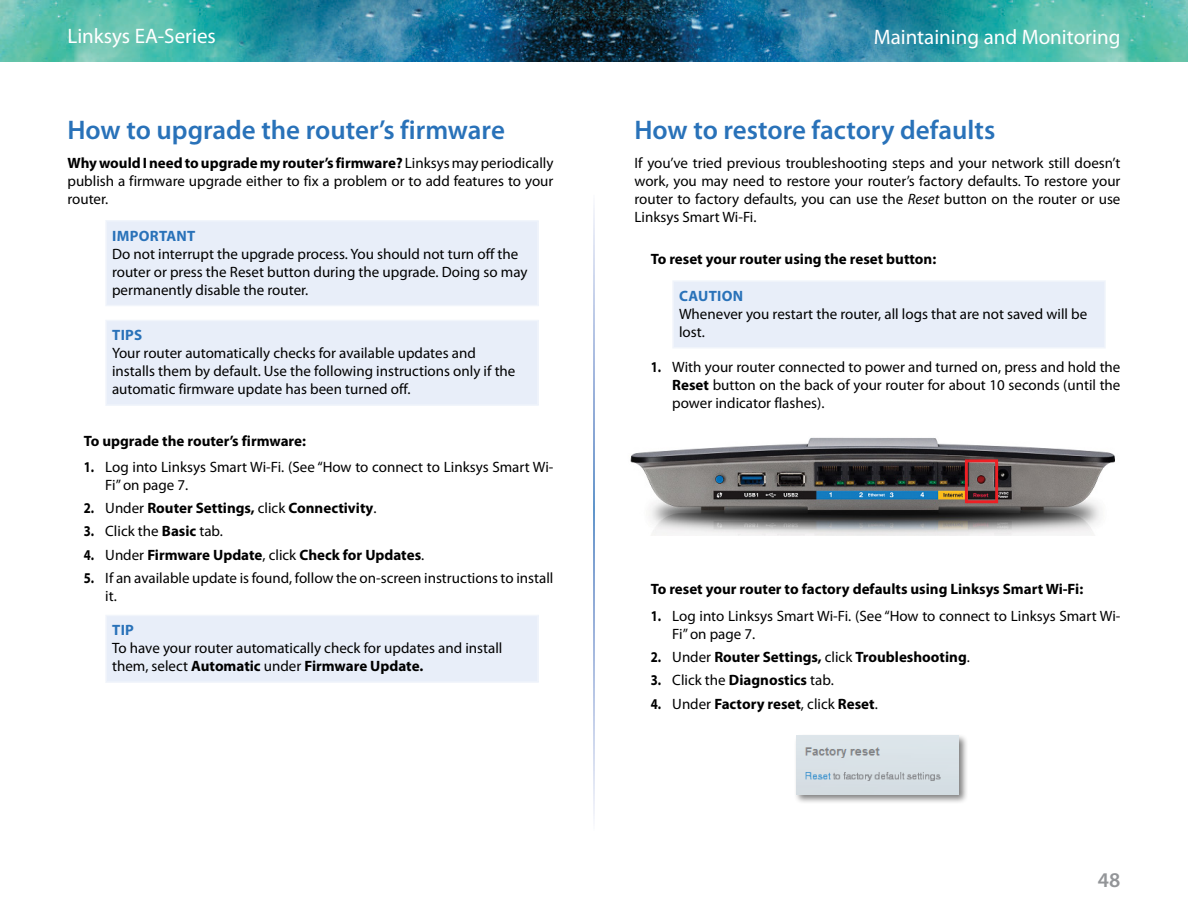
<style>
.page{position:relative;width:1188px;height:918px;background:#fff}
.page>*{position:absolute;margin:0;border:0;box-sizing:border-box;transform-origin:0 0}
.Heading1{font:600 27px "Myriad Pro";color:#2972b9}
.t1{font:21px "Myriad Pro";color:#fff}
.t2{font:600 21px "Myriad Pro";color:#939598}
.Body{font:15px/18px "Myriad Pro";color:#000;text-align:justify}
.Note_Body{font:15px/18px "Myriad Pro";color:#000}
.How_To{font:700 15px "Myriad Pro";color:#000;scale:.85 1}
.How_To-2{font:700 15px "Myriad Pro";color:#000}
.Note_Head{font:700 15px "Myriad Pro";letter-spacing:.02em;color:#2972b9}
.s1{font-weight:700}
.s2{font-weight:400}
.s3{font-style:italic}
</style>
<div class="page">
<img style="left:0;top:0;width:1188px;height:62px">
<div style="left:106px;top:221px;width:432px;height:84px;background:#e8eef9"></div>
<hr style="left:105px;top:220px;width:434px;height:2px;background:#f1f5fb">
<hr style="left:105px;top:222px;width:2px;height:83px;background:#f1f5fb">
<hr style="left:537px;top:222px;width:2px;height:83px;background:#f1f5fb">
<hr style="left:105px;top:305px;width:434px;height:1px;background:#f1f5fb">
<div style="left:106px;top:320px;width:432px;height:85px;background:#e8eef9"></div>
<hr style="left:105px;top:320px;width:434px;height:1px;background:#f1f5fb">
<hr style="left:105px;top:321px;width:2px;height:83px;background:#f1f5fb">
<hr style="left:537px;top:321px;width:2px;height:83px;background:#f1f5fb">
<hr style="left:105px;top:404px;width:434px;height:2px;background:#f1f5fb">
<div style="left:106px;top:615px;width:432px;height:67px;background:#e8eef9"></div>
<hr style="left:105px;top:615px;width:434px;height:1px;background:#f1f5fb">
<hr style="left:105px;top:616px;width:2px;height:65px;background:#f1f5fb">
<hr style="left:537px;top:616px;width:2px;height:65px;background:#f1f5fb">
<hr style="left:105px;top:681px;width:434px;height:2px;background:#f1f5fb">
<div style="left:673px;top:281px;width:432px;height:67px;background:#e8eef9"></div>
<hr style="left:672px;top:280px;width:434px;height:2px;background:#f1f5fb">
<hr style="left:672px;top:282px;width:2px;height:65px;background:#f1f5fb">
<hr style="left:1104px;top:282px;width:2px;height:65px;background:#f1f5fb">
<hr style="left:672px;top:347px;width:434px;height:2px;background:#f1f5fb">
<img style="left:630px;top:437px;width:485px;height:98px">
<div style="left:965px;top:459px;width:33px;height:44px;border:3px solid #ed1f24"></div>
<div style="left:794px;top:734px;width:175px;height:70px;background:#000;opacity:.5"></div>
<img style="left:796px;top:736px;width:163px;height:59px">
<h2 class="t1" style="left:68px;top:23px;width:150px">Linksys EA-Series</h2>
<h2 class="t1" style="left:874px;top:24px;width:248px">Maintaining and Monitoring</h2>
<p class="Heading1" style="left:68px;top:113px;width:439px">How to upgrade the router’s firmware</p>
<p class="Body" style="left:68px;top:154px;width:488px"><span class="s1">Why would I need to upgrade my router’s firmware?</span> Linksys may periodically publish a firmware upgrade either to fix a problem or to add features to your router.</p>
<p class="Note_Head" style="left:112px;top:226px;width:85px">IMPORTANT</p>
<p class="Note_Body" style="left:112px;top:244px;width:417px">Do not interrupt the upgrade process. You should not turn off the router or press the Reset button during the upgrade. Doing so may permanently disable the router.</p>
<p class="Note_Head" style="left:112px;top:326px;width:32px">TIPS</p>
<p class="Note_Body" style="left:112px;top:344px;width:405px">Your router automatically checks for available updates and installs them by default. Use the following instructions only if the automatic firmware update has been turned off.</p>
<p class="How_To-2" style="left:84px;top:431px;width:224px">To upgrade the router’s firmware:</p>
<p class="Body" style="left:105px;top:457px;width:450px;text-indent:-22px"><span class="s1">1.</span> Log into Linksys Smart Wi-Fi. (See “How to connect to Linksys Smart Wi-<br>Fi” on page 7.</p>
<p class="How_To" style="left:84px;top:498px;width:346px">2. <span class="s2">Under</span> Router Settings, <span class="s2">click</span> Connectivity<span class="s2">.</span></p>
<p class="Body" style="left:84px;top:522px;width:141px"><span class="s1">3.</span> Click the <span class="s1">Basic</span> tab.</p>
<p class="How_To" style="left:84px;top:545px;width:402px">4. <span class="s2">Under</span> Firmware Update<span class="s2">, click</span> Check for Updates<span class="s2">.</span></p>
<p class="Body" style="left:105px;top:569px;width:450px;text-indent:-22px"><span class="s1">5.</span> If an available update is found, follow the on-screen instructions to install it.</p>
<p class="Note_Head" style="left:112px;top:621px;width:23px">TIP</p>
<p class="Note_Body" style="left:112px;top:639px;width:392px">To have your router automatically check for updates and install them, select <span class="s1">Automatic</span> under <span class="s1">Firmware Update.</span></p>
<p class="Heading1" style="left:634px;top:113px;width:362px">How to restore factory defaults</p>
<p class="Body" style="left:634px;top:154px;width:488px">If you’ve tried previous troubleshooting steps and your network still doesn’t work, you may need to restore your router’s factory defaults. To restore your router to factory defaults, you can use the <span class="s3">Reset</span> button on the router or use Linksys Smart Wi-Fi.</p>
<p class="How_To-2" style="left:651px;top:249px;width:287px">To reset your router using the reset button:</p>
<p class="Note_Head" style="left:679px;top:286px;width:66px">CAUTION</p>
<p class="Note_Body" style="left:679px;top:305px;width:410px">Whenever you restart the router, all logs that are not saved will be lost.</p>
<p class="Body" style="left:672px;top:358px;width:450px;text-indent:-22px"><span class="s1">1.</span> With your router connected to power and turned on, press and hold the <span class="s1">Reset</span> button on the back of your router for about 10 seconds (until the power indicator flashes).</p>
<p class="How_To-2" style="left:651px;top:580px;width:434px">To reset your router to factory defaults using Linksys Smart Wi-Fi:</p>
<p class="Body" style="left:672px;top:606px;width:450px;text-indent:-22px"><span class="s1">1.</span> Log into Linksys Smart Wi-Fi. (See “How to connect to Linksys Smart Wi-<br>Fi” on page 7.</p>
<p class="How_To" style="left:651px;top:647px;width:377px">2. <span class="s2">Under</span> Router Settings, <span class="s2">click</span> Troubleshooting<span class="s2">.</span></p>
<p class="How_To" style="left:651px;top:670px;width:217px">3. <span class="s2">Click the</span> Diagnostics <span class="s2">tab.</span></p>
<p class="How_To" style="left:651px;top:694px;width:269px">4. <span class="s2">Under</span> Factory reset<span class="s2">, click</span> Reset<span class="s2">.</span></p>
<h2 class="t2" style="left:1098px;top:867px;width:24px">48</h2>
</div>
